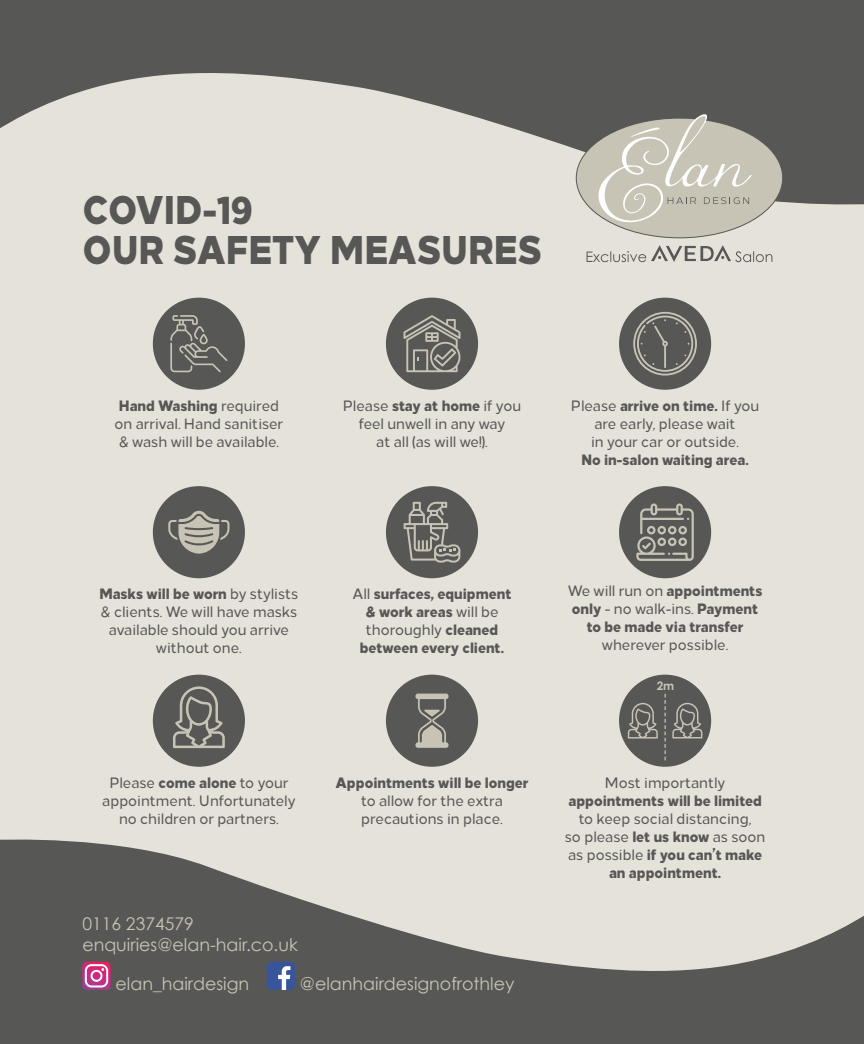
<style>
.page{position:relative;width:864px;height:1044px;background:#e4e2d9}
.page>*{position:absolute;margin:0;border:0;box-sizing:border-box;transform-origin:0 0}
.t1{font:800 40px/40px "Loew";color:#575756;scale:.86 1}
.t2{font:17.5px/21px "Century Gothic";color:#c8c4b5}
.t3{font:500 15px/18px "Loew";color:#575756;text-align:center;scale:.9 1}
.t4{font:800 15px/18px "Loew";color:#575756;text-align:center;scale:.9 1}
.t5{font:700 11.75px "Century Gothic";color:#c8c4b5}
.s1{font-weight:800}
.s2{font-weight:500}
</style>
<div class="page">
<svg style="left:0;top:0;width:864px;height:205px;fill:#575756"></svg>
<svg style="left:0;top:839px;width:864px;height:205px;fill:#575756"></svg>
<svg style="left:587px;top:245px;width:185px;height:17px"></svg>
<div style="left:153px;top:298px;width:92px;height:92px;background:#575756;border-radius:50%"></div>
<svg style="left:170px;top:315px;width:57px;height:57px"></svg>
<div style="left:386px;top:298px;width:92px;height:92px;background:#575756;border-radius:50%"></div>
<svg style="left:404px;top:315px;width:57px;height:57px"></svg>
<div style="left:619px;top:298px;width:92px;height:92px;background:#575756;border-radius:50%"></div>
<svg style="left:633px;top:312px;width:64px;height:64px"></svg>
<div style="left:153px;top:486px;width:92px;height:92px;background:#575756;border-radius:50%"></div>
<svg style="left:168px;top:511px;width:61px;height:43px"></svg>
<div style="left:386px;top:486px;width:92px;height:92px;background:#575756;border-radius:50%"></div>
<svg style="left:404px;top:502px;width:56px;height:61px"></svg>
<div style="left:619px;top:486px;width:92px;height:92px;background:#575756;border-radius:50%"></div>
<svg style="left:636px;top:503px;width:58px;height:58px"></svg>
<div style="left:153px;top:675px;width:92px;height:92px;background:#575756;border-radius:50%"></div>
<svg style="left:173px;top:686px;width:52px;height:62px"></svg>
<div style="left:386px;top:675px;width:92px;height:92px;background:#575756;border-radius:50%"></div>
<svg style="left:415px;top:694px;width:34px;height:54px"></svg>
<div style="left:619px;top:675px;width:92px;height:92px;background:#575756;border-radius:50%"></div>
<svg style="left:628px;top:703px;width:30px;height:36px"></svg>
<svg style="left:672px;top:703px;width:30px;height:35px"></svg>
<svg style="left:665px;top:694px;width:1px;height:66px"></svg>
<svg style="left:82px;top:962px;width:29px;height:28px"></svg>
<div style="left:267px;top:962px;width:28px;height:28px;background:#38549a;border-radius:5px"></div>
<svg style="left:278px;top:966px;width:12px;height:24px"></svg>
<svg style="left:576px;top:110px;width:207px;height:128px;background:#b9b7ac"></svg>
<h1 class="t1" style="left:82px;top:186px;width:536px">COVID-19<br>OUR SAFETY MEASURES</h1>
<p class="t3" style="left:115px;top:395px;width:189px;text-align:left"><span class="s1">Hand Washing</span> required on arrival. Hand sanitiser &amp; wash will be available.</p>
<p class="t3" style="left:343px;top:395px;width:200px">Please <span class="s1">stay at home</span> if you feel unwell in any way<br>at all (as will we!).</p>
<p class="t3" style="left:571px;top:395px;width:211px">Please <span class="s1">arrive on time.</span> If you are early, please wait<br>in your car or outside.</p>
<p class="t4" style="left:581px;top:449px;width:187px">No in-salon waiting area.</p>
<p class="t3" style="left:99px;top:583px;width:223px"><span class="s1">Masks will be worn</span> by stylists &amp; clients. We will have masks available should you arrive without one.</p>
<p class="t4" style="left:352px;top:583px;width:178px"><span class="s2">All</span> surfaces, equipment &amp; work areas <span class="s2">will be thoroughly</span> cleaned between every client.</p>
<p class="t4" style="left:568px;top:581px;width:218px"><span class="s2">We will run on</span> appointments only <span class="s2">- no walk-ins.</span> Payment to be made via transfer</p>
<p class="t3" style="left:602px;top:635px;width:142px">wherever possible.</p>
<p class="t3" style="left:102px;top:772px;width:216px">Please <span class="s1">come alone</span> to your appointment. Unfortunately no children or partners.</p>
<p class="t4" style="left:335px;top:772px;width:216px">Appointments will be longer</p>
<p class="t3" style="left:361px;top:790px;width:159px;text-align:left">to allow for the extra precautions in place.</p>
<p class="t2" style="left:82px;top:913px;width:217px">0116 2374579 enquiries@elan-hair.co.uk</p>
<p class="t2" style="left:116px;top:973px;width:135px">elan_hairdesign</p>
<p class="t2" style="left:300px;top:973px;width:216px">@elanhairdesignofrothley</p>
<p class="t5" style="left:657px;top:678px;width:19px">2m</p>
<p class="t3" style="left:605px;top:772px;width:135px">Most importantly</p>
<p class="t4" style="left:568px;top:790px;width:216px">appointments will be limited</p>
<p class="t3" style="left:565px;top:808px;width:224px">to keep social distancing,<br>so please <span class="s1">let us know</span> as soon as possible <span class="s1">if you can’t make an appointment.</span></p>
</div>
